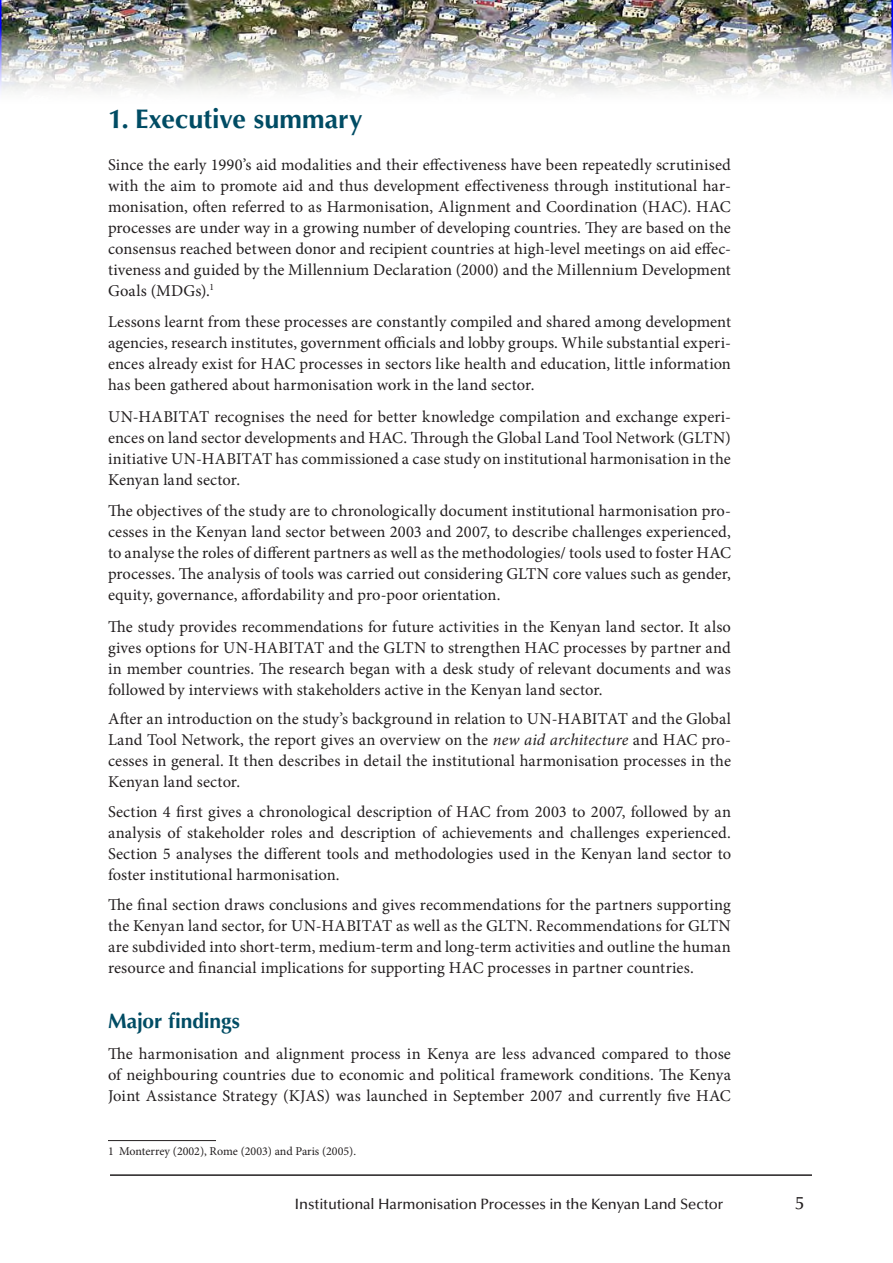
<style>
.page{position:relative;width:893px;height:1263px;background:#fff}
.page>*{position:absolute;margin:0;border:0;box-sizing:border-box;transform-origin:0 0}
.t1{font:700 27px "Optima";color:#004c64}
.t2{font:700 21px "Optima";letter-spacing:-.01em;color:#004c64}
.t3{font:500 18px "Optima";color:#231f20}
.t4{font:16.5px/21px "Minion Pro";letter-spacing:.005em;color:#231f20;text-align:justify}
.t5{font:500 15px "Optima";letter-spacing:-.01em;color:#231f20}
.t6{font:12px "Minion Pro";color:#231f20}
.s1{font-style:italic}
</style>
<div class="page">
<img style="left:0;top:0;width:893px;height:92px">
<hr style="left:110px;top:1174px;width:702px;height:2px;background:#231f20">
<hr style="left:108px;top:1140px;width:108px;height:1px;background:#231f20">
<p class="t1" style="left:108px;top:103px;width:256px">1. Executive summary</p>
<p class="t4" style="left:108px;top:154px;width:624px">Since the early 1990’s aid modalities and their effectiveness have been repeatedly scrutinised with the aim to promote aid and thus development effectiveness through institutional har&shy;monisation, often referred to as Harmonisation, Alignment and Coordination (HAC). HAC processes are under way in a growing number of developing countries. They are based on the consensus reached between donor and recipient countries at high-level meetings on aid effec&shy;tiveness and guided by the Millennium Declaration (2000) and the Millennium Development Goals (MDGs).<sup>1</sup></p>
<p class="t4" style="left:108px;top:311px;width:625px">Lessons learnt from these processes are constantly compiled and shared among development agencies, research institutes, government officials and lobby groups. While substantial experi&shy;ences already exist for HAC processes in sectors like health and education, little information has been gathered about harmonisation work in the land sector.</p>
<p class="t4" style="left:108px;top:406px;width:624px">UN-HABITAT recognises the need for better knowledge compilation and exchange experi&shy;ences on land sector developments and HAC. Through the Global Land Tool Network (GLTN) initiative UN-HABITAT has commissioned a case study on institutional harmonisation in the Kenyan land sector.</p>
<p class="t4" style="left:108px;top:501px;width:625px">The objectives of the study are to chronologically document institutional harmonisation pro&shy;cesses in the Kenyan land sector between 2003 and 2007, to describe challenges experienced, to analyse the roles of different partners as well as the methodologies/ tools used to foster HAC processes. The analysis of tools was carried out considering GLTN core values such as gender, equity, governance, affordability and pro-poor orientation.</p>
<p class="t4" style="left:108px;top:616px;width:624px">The study provides recommendations for future activities in the Kenyan land sector. It also gives options for UN-HABITAT and the GLTN to strengthen HAC processes by partner and in member countries. The research began with a desk study of relevant documents and was followed by interviews with stakeholders active in the Kenyan land sector.</p>
<p class="t4" style="left:108px;top:709px;width:624px">After an introduction on the study’s background in relation to UN-HABITAT and the Global Land Tool Network, the report gives an overview on the <span class="s1">new aid architecture</span> and HAC pro&shy;cesses in general. It then describes in detail the institutional harmonisation processes in the Kenyan land sector.</p>
<p class="t4" style="left:108px;top:801px;width:625px">Section 4 first gives a chronological description of HAC from 2003 to 2007, followed by an analysis of stakeholder roles and description of achievements and challenges experienced.<br>Section 5 analyses the different tools and methodologies used in the Kenyan land sector to foster institutional harmonisation.</p>
<p class="t4" style="left:108px;top:894px;width:624px">The final section draws conclusions and gives recommendations for the partners supporting the Kenyan land sector, for UN-HABITAT as well as the GLTN. Recommendations for GLTN are subdivided into short-term, medium-term and long-term activities and outline the human resource and financial implications for supporting HAC processes in partner countries.</p>
<p class="t2" style="left:108px;top:1008px;width:133px">Major findings</p>
<p class="t4" style="left:108px;top:1043px;width:624px">The harmonisation and alignment process in Kenya are less advanced compared to those of neighbouring countries due to economic and political framework conditions. The Kenya Joint Assistance Strategy (KJAS) was launched in September 2007 and currently five HAC</p>
<p class="t6" style="left:108px;top:1143px;width:250px">1 Monterrey (2002), Rome (2003) and Paris (2005).</p>
<p class="t5" style="left:295px;top:1195px;width:430px">Institutional Harmonisation Processes in the Kenyan Land Sector</p>
<p class="t3" style="left:795px;top:1192px;width:10px">5</p>
</div>
